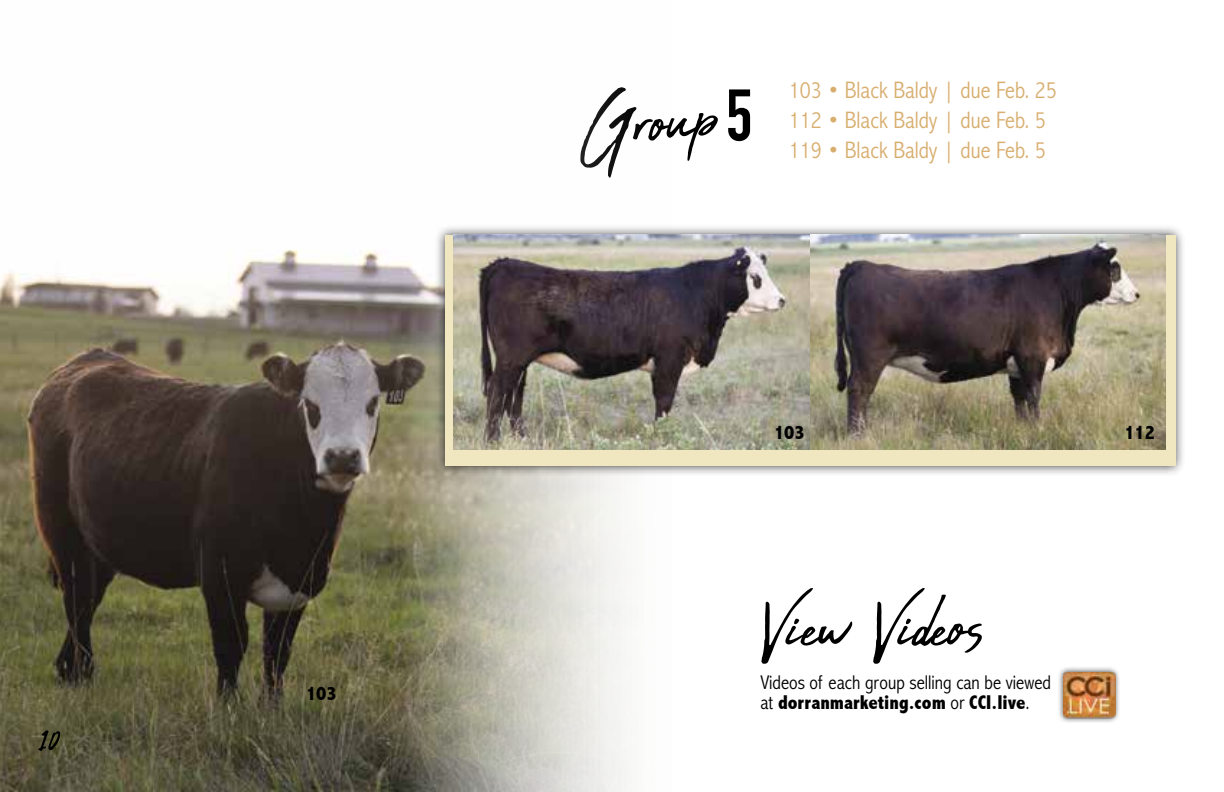
<style>
.page{position:relative;width:1224px;height:792px;background:#fff}
.page>*{position:absolute;margin:0;border:0;box-sizing:border-box;transform-origin:0 0}
.t1{font:97.2px "Abuget";color:#000}
.t2{font:700 72px "DIN Condensed";color:#000}
.t3{font:54px "Abuget";color:#000}
.t4{font:300 condensed 24px/30px "Abadi MT Std";color:#d8ae6f}
.t5{font:800 condensed 20px "Abadi";color:#000}
.t6{font:300 condensed 20px "Abadi MT Std";color:#000}
.s1{font-family:"Abadi MT Std";font-weight:300}
</style>
<div class="page">
<img style="left:0;top:250px;width:627px;height:542px">
<div style="left:434px;top:224px;width:752px;height:253px;background:#000;opacity:.75"></div>
<div style="left:445px;top:235px;width:730px;height:231px;background:#f0e7c1"></div>
<img style="left:453px;top:235px;width:712px;height:214px">
<div style="left:1057px;top:666px;width:64px;height:57px;background:#000;opacity:.75"></div>
<img style="left:1063px;top:672px;width:52px;height:48px">
<h3 class="t3" style="left:38px;top:708px;width:24px">10</h3>
<p class="t5" style="left:306px;top:682px;width:32px">103</p>
<h1 class="t1" style="left:575px;top:73px;width:142px;rotate:-5deg">Group</h1>
<h2 class="t2" style="left:726px;top:67px;width:28px">5</h2>
<p class="t4" style="left:789px;top:76px;width:270px">103 • Black Baldy | due Feb. 25<br>112 • Black Baldy | due Feb. 5<br>119 • Black Baldy | due Feb. 5</p>
<p class="t5" style="left:774px;top:421px;width:32px">103</p>
<h1 class="t1" style="left:761px;top:571px;width:227px">View Videos</h1>
<p class="t6" style="left:761px;top:672px;width:292px">Videos of each group selling can be viewed</p>
<p class="t5" style="left:761px;top:691px;width:271px"><span class="s1">at</span> dorranmarketing.com <span class="s1">or</span> CCI.live<span class="s1">.</span></p>
<p class="t5" style="left:1124px;top:421px;width:32px">112</p>
</div>
